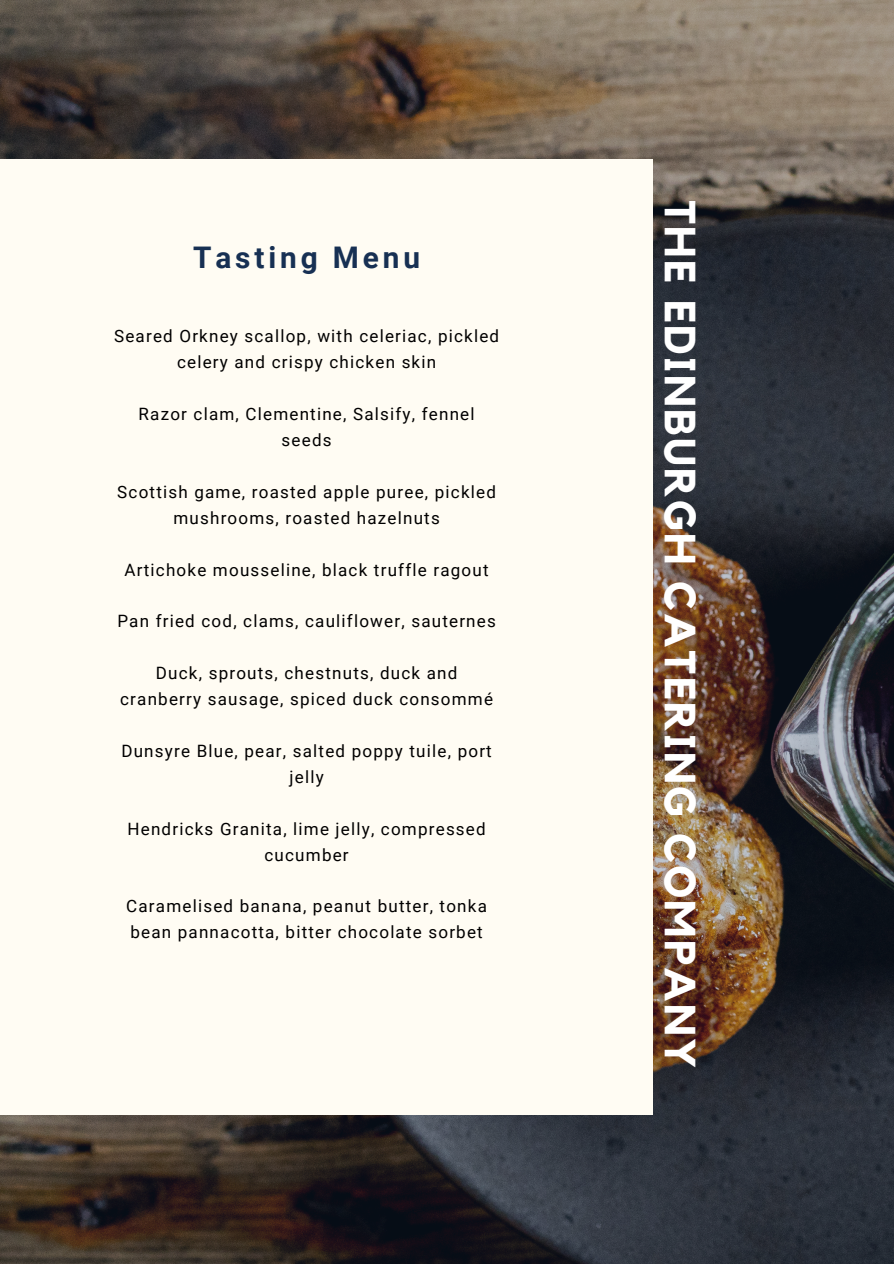
<style>
.page{position:relative;width:894px;height:1264px;background:#fff}
.page>*{position:absolute;margin:0;border:0;box-sizing:border-box;transform-origin:0 0}
.t1{font:700 43.5px "Kollektif";letter-spacing:.05em;color:#fff}
.t2{font:700 29.85px "Roboto";letter-spacing:.13em;color:#173053}
.t3{font:16.95px/26px "Roboto";letter-spacing:.07em;color:#000;text-align:center}
</style>
<div class="page">
<img style="left:0;top:0;width:893px;height:1263px">
<div style="left:0;top:159px;width:652px;height:955px;background:#fffcf3"></div>
<p class="t2" style="left:193px;top:240px;width:228px">Tasting Menu</p>
<p class="t3" style="left:114px;top:323px;width:386px">Seared Orkney scallop, with celeriac, pickled celery and crispy chicken skin</p>
<p class="t3" style="left:139px;top:401px;width:337px">Razor clam, Clementine, Salsify, fennel seeds</p>
<p class="t3" style="left:117px;top:479px;width:380px">Scottish game, roasted apple puree, pickled mushrooms, roasted hazelnuts</p>
<p class="t3" style="left:125px;top:556px;width:365px">Artichoke mousseline, black truffle ragout</p>
<p class="t3" style="left:117px;top:608px;width:380px">Pan fried cod, clams, cauliflower, sauternes</p>
<p class="t3" style="left:120px;top:660px;width:374px">Duck, sprouts, chestnuts, duck and cranberry sausage, spiced duck consommé</p>
<p class="t3" style="left:121px;top:738px;width:372px">Dunsyre Blue, pear, salted poppy tuile, port jelly</p>
<p class="t3" style="left:127px;top:815px;width:359px">Hendricks Granita, lime jelly, compressed cucumber</p>
<p class="t3" style="left:126px;top:893px;width:362px;text-align:left">Caramelised banana, peanut butter, tonka bean pannacotta, bitter chocolate sorbet</p>
<p class="t1" style="left:700px;top:200px;width:869px;rotate:90deg">THE EDINBURGH CATERING COMPANY</p>
</div>
